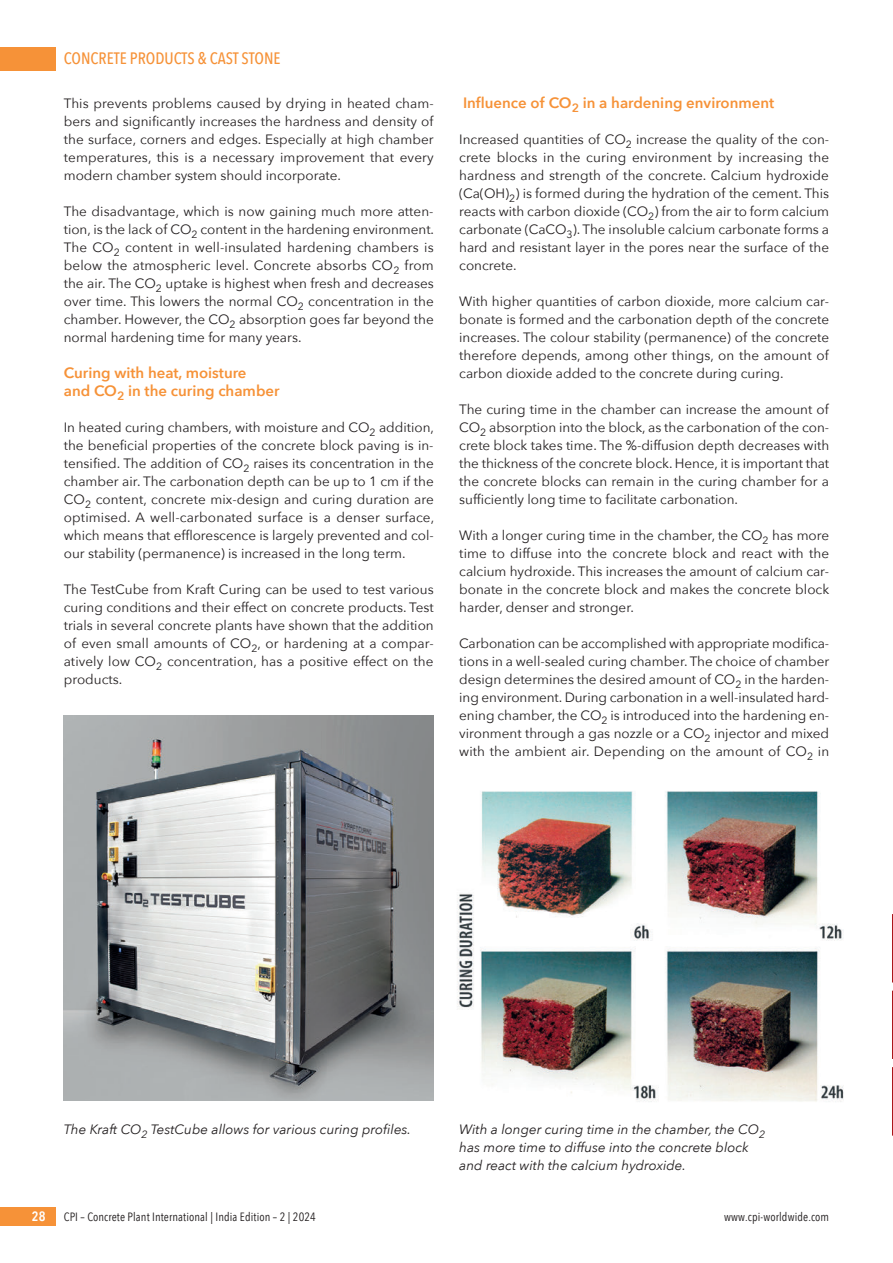
<style>
.page{position:relative;width:893px;height:1263px;background:#fff}
.page>*{position:absolute;margin:0;border:0;box-sizing:border-box;transform-origin:0 0}
.t1{font:500 16.5px "Avenir Next Condensed";color:#f69238}
.t2{font:600 15px/18px "Avenir Next";color:#f69238}
.t3{font:13.5px/18px "Avenir Next";color:#231f20;text-align:justify}
.t4{font:italic 13.5px/18px "Avenir Next";color:#231f20}
.t5{font:600 13.5px "Avenir Next Condensed";color:#fff}
.t6{font:12px "Avenir Next Condensed";letter-spacing:.01em;color:#231f20}
</style>
<div class="page">
<div style="left:0;top:47px;width:55px;height:23px;background:#f69238"></div>
<div style="left:0;top:1208px;width:55px;height:18px;background:#f69238"></div>
<img style="left:64px;top:716px;width:370px;height:385px">
<img style="left:457px;top:791px;width:387px;height:311px">
<svg style="left:892px;top:914px;width:1px;height:68px"></svg>
<svg style="left:892px;top:991px;width:1px;height:68px"></svg>
<svg style="left:892px;top:1067px;width:1px;height:68px"></svg>
<p class="t1" style="left:64px;top:49px;width:218px">CONCRETE PRODUCTS &amp; CAST STONE</p>
<p class="t3" style="left:64px;top:94px;width:372px">This prevents problems caused by drying in heated cham&shy;bers and significantly increases the hardness and density of the surface, corners and edges. Especially at high chamber temperatures, this is a necessary improvement that every modern chamber system should incorporate.</p>
<p class="t3" style="left:64px;top:202px;width:372px">The disadvantage, which is now gaining much more atten&shy;tion, is the lack of CO<sub>2</sub> content in the hardening environment.<br>The CO<sub>2</sub> content in well-insulated hardening chambers is below the atmospheric level. Concrete absorbs CO<sub>2</sub> from the air. The CO<sub>2</sub> uptake is highest when fresh and decreases over time. This lowers the normal CO<sub>2</sub> concentration in the chamber. However, the CO<sub>2</sub> absorption goes far beyond the normal hardening time for many years.</p>
<p class="t2" style="left:64px;top:363px;width:217px">Curing with heat, moisture<br>and CO<sub>2</sub> in the curing chamber</p>
<p class="t3" style="left:64px;top:418px;width:372px">In heated curing chambers, with moisture and CO<sub>2</sub> addition, the beneficial properties of the concrete block paving is in&shy;tensified. The addition of CO<sub>2</sub> raises its concentration in the chamber air. The carbonation depth can be up to 1 cm if the CO<sub>2</sub> content, concrete mix-design and curing duration are optimised. A well-carbonated surface is a denser surface, which means that efflorescence is largely prevented and col&shy;our stability (permanence) is increased in the long term.</p>
<p class="t3" style="left:64px;top:580px;width:371px">The TestCube from Kraft Curing can be used to test various curing conditions and their effect on concrete products. Test trials in several concrete plants have shown that the addition of even small amounts of CO<sub>2</sub>, or hardening at a compar&shy;atively low CO<sub>2</sub> concentration, has a positive effect on the products.</p>
<p class="t2" style="left:463px;top:93px;width:313px">Influence of CO<sub>2</sub> in a hardening environment</p>
<p class="t3" style="left:459px;top:130px;width:371px">Increased quantities of CO<sub>2</sub> increase the quality of the con&shy;crete blocks in the curing environment by increasing the hardness and strength of the concrete. Calcium hydroxide (Ca(OH)<sub>2</sub>) is formed during the hydration of the cement. This reacts with carbon dioxide (CO<sub>2</sub>) from the air to form calcium carbonate (CaCO<sub>3</sub>). The insoluble calcium carbonate forms a hard and resistant layer in the pores near the surface of the concrete.</p>
<p class="t3" style="left:459px;top:292px;width:371px">With higher quantities of carbon dioxide, more calcium car&shy;bonate is formed and the carbonation depth of the concrete increases. The colour stability (permanence) of the concrete therefore depends, among other things, on the amount of carbon dioxide added to the concrete during curing.</p>
<p class="t3" style="left:459px;top:400px;width:371px">The curing time in the chamber can increase the amount of CO<sub>2</sub> absorption into the block, as the carbonation of the con&shy;crete block takes time. The %-diffusion depth decreases with the thickness of the concrete block. Hence, it is important that the concrete blocks can remain in the curing chamber for a sufficiently long time to facilitate carbonation.</p>
<p class="t3" style="left:459px;top:526px;width:372px">With a longer curing time in the chamber, the CO<sub>2</sub> has more time to diffuse into the concrete block and react with the calcium hydroxide. This increases the amount of calcium car&shy;bonate in the concrete block and makes the concrete block harder, denser and stronger.</p>
<p class="t3" style="left:459px;top:634px;width:372px">Carbonation can be accomplished with appropriate modifica&shy;tions in a well-sealed curing chamber. The choice of chamber design determines the desired amount of CO<sub>2</sub> in the harden&shy;ing environment. During carbonation in a well-insulated hard&shy;ening chamber, the CO<sub>2</sub> is introduced into the hardening en&shy;vironment through a gas nozzle or a CO<sub>2</sub> injector and mixed with the ambient air. Depending on the amount of CO<sub>2</sub> in</p>
<p class="t4" style="left:64px;top:1120px;width:349px">The Kraft CO<sub>2</sub> TestCube allows for various curing profiles.</p>
<p class="t4" style="left:459px;top:1120px;width:307px">With a longer curing time in the chamber, the CO<sub>2 </sub>has more time to diffuse into the concrete block and react with the calcium hydroxide.</p>
<p class="t5" style="left:32px;top:1205px;width:15px">28</p>
<p class="t6" style="left:64px;top:1207px;width:254px">CPI – Concrete Plant International | India Edition – 2 | 2024</p>
<p class="t6" style="left:724px;top:1207px;width:107px">www.cpi-worldwide.com</p>
</div>
